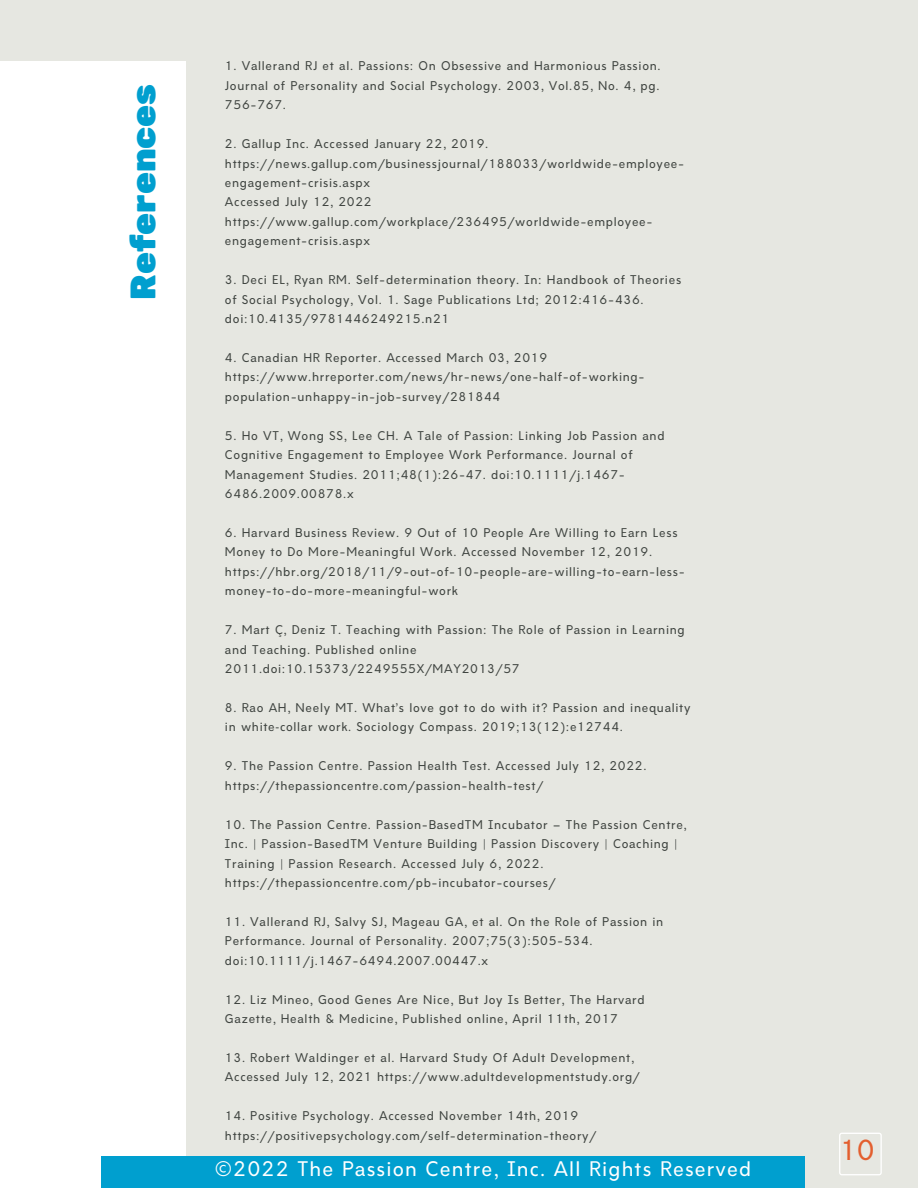
<style>
.page{position:relative;width:918px;height:1188px;background:#e6e7e1}
.page>*{position:absolute;margin:0;border:0;box-sizing:border-box;transform-origin:0 0}
.t1{font:900 35.25px "Rubik";color:#009fcf}
.t2{font:500 27px "Amicale";color:#e35f2f}
.t3{font:500 19.65px "Amicale";letter-spacing:.06em;color:#fff}
.t4{font:500 11.85px/19.5px "Amicale";letter-spacing:.06em;color:#3f4440}
.s1{font-family:"Noto Sans";font-weight:400}
</style>
<div class="page">
<div style="left:0;top:61px;width:186px;height:1127px;background:#fff"></div>
<div style="left:102px;top:1157px;width:703px;height:31px;background:#009fcf"></div>
<svg style="left:839px;top:1133px;width:43px;height:42px"></svg>
<h1 class="t1" style="left:122px;top:300px;width:217px;rotate:-90deg">References</h1>
<p class="t4" style="left:225px;top:58px;width:437px;text-align:justify">1. Vallerand RJ et al. Passions: On Obsessive and Harmonious Passion.<br>Journal of Personality and Social Psychology. 2003, Vol.85, No. 4, pg.<br>756-767.</p>
<p class="t4" style="left:225px;top:135px;width:461px">2. Gallup Inc. Accessed January 22, 2019. https://news.gallup.com/businessjournal/188033/worldwide-employee&shy;engagement-crisis.aspx<br>Accessed July 12, 2022 https://www.gallup.com/workplace/236495/worldwide-employee&shy;engagement-crisis.aspx</p>
<p class="t4" style="left:225px;top:271px;width:458px">3. Deci EL, Ryan RM. Self-determination theory. In: Handbook of Theories of Social Psychology, Vol. 1. Sage Publications Ltd; 2012:416-436. doi:10.4135/9781446249215.n21</p>
<p class="t4" style="left:225px;top:349px;width:421px">4. Canadian HR Reporter. Accessed March 03, 2019 https://www.hrreporter.com/news/hr-news/one-half-of-working&shy;population-unhappy-in-job-survey/281844</p>
<p class="t4" style="left:225px;top:427px;width:441px">5. Ho VT, Wong SS, Lee CH. A Tale of Passion: Linking Job Passion and Cognitive Engagement to Employee Work Performance. Journal of Management Studies. 2011;48(1):26-47. doi:10.1111/j.1467- 6486.2009.00878.x</p>
<p class="t4" style="left:225px;top:524px;width:461px">6. Harvard Business Review. 9 Out of 10 People Are Willing to Earn Less Money to Do More-Meaningful Work. Accessed November 12, 2019. https://hbr.org/2018/11/9-out-of-10-people-are-willing-to-earn-less&shy;money-to-do-more-meaningful-work</p>
<p class="t4" style="left:225px;top:621px;width:461px">7. Mart Ç, Deniz T. Teaching with Passion: The Role of Passion in Learning and Teaching. Published online<br>2011.doi:10.15373/2249555X/MAY2013/57</p>
<p class="t4" style="left:225px;top:699px;width:467px">8. Rao AH, Neely MT. What’s love got to do with it? Passion and inequality in white<span class="s1">‐</span>collar work. Sociology Compass. 2019;13(12):e12744.</p>
<p class="t4" style="left:225px;top:758px;width:423px">9. The Passion Centre. Passion Health Test. Accessed July 12, 2022. https://thepassioncentre.com/passion-health-test/</p>
<p class="t4" style="left:225px;top:816px;width:463px">10. The Passion Centre. Passion-BasedTM Incubator – The Passion Centre, Inc. | Passion-BasedTM Venture Building | Passion Discovery | Coaching | Training | Passion Research. Accessed July 6, 2022. https://thepassioncentre.com/pb-incubator-courses/</p>
<p class="t4" style="left:225px;top:913px;width:440px">11. Vallerand RJ, Salvy SJ, Mageau GA, et al. On the Role of Passion in<br>Performance. Journal of Personality. 2007;75(3):505-534. doi:10.1111/j.1467-6494.2007.00447.x</p>
<p class="t4" style="left:225px;top:991px;width:421px">12. Liz Mineo, Good Genes Are Nice, But Joy Is Better, The Harvard<br>Gazette, Health &amp; Medicine, Published online, April 11th, 2017</p>
<p class="t4" style="left:225px;top:1049px;width:416px">13. Robert Waldinger et al. Harvard Study Of Adult Development,<br>Accessed July 12, 2021 https://www.adultdevelopmentstudy.org/</p>
<p class="t4" style="left:225px;top:1108px;width:373px">14. Positive Psychology. Accessed November 14th, 2019 https://positivepsychology.com/self-determination-theory/</p>
<h3 class="t3" style="left:215px;top:1162px;width:538px">©2022 The Passion Centre, Inc. All Rights Reserved</h3>
<h2 class="t2" style="left:839px;top:1140px;width:37px">10</h2>
</div>
